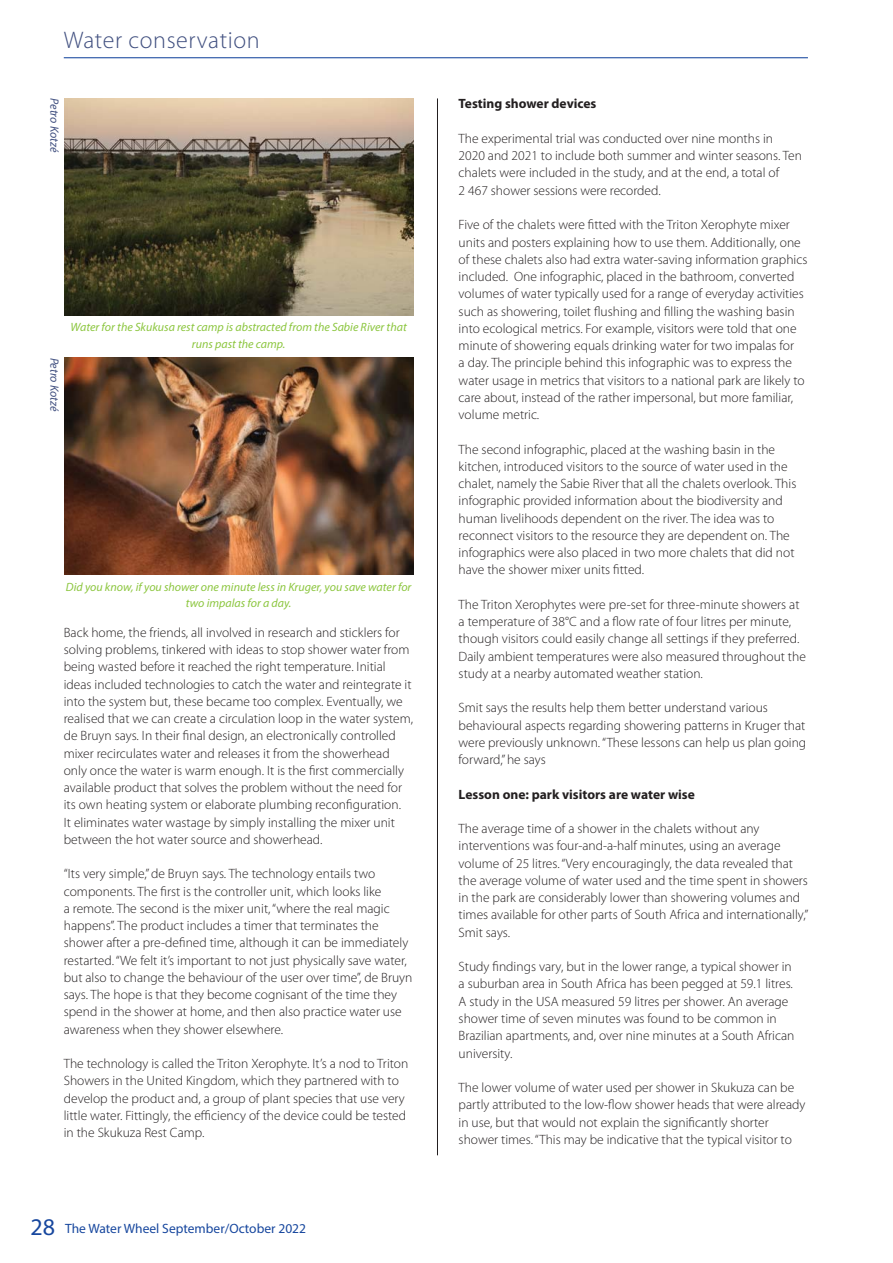
<style>
.page{position:relative;width:893px;height:1263px;background:#fff}
.page>*{position:absolute;margin:0;border:0;box-sizing:border-box;transform-origin:0 0}
.t1{font:300 24px "Myriad Pro";letter-spacing:.025em;color:#415080}
.t2{font:300 13.5px/17.2px "Myriad Pro";color:#231f20}
.t3{font:700 13.5px "Myriad Pro";color:#231f20}
.t4{font:13.5px "Myriad Pro";color:#17479e}
.t5{font:italic 12px/16.5px "Myriad Pro";color:#8cc63f;text-align:center}
.t6{font:italic 12px "Myriad Pro";color:#415080}
.s1{font-size:24px}
</style>
<div class="page">
<hr style="left:64px;top:57px;width:744px;height:1px;background:#17479e">
<hr style="left:437px;top:98px;width:1px;height:1057px;background:#231f20">
<img style="left:64px;top:98px;width:349px;height:217px">
<img style="left:64px;top:357px;width:349px;height:217px">
<h1 class="t1" style="left:64px;top:31px;width:197px">Water conservation</h1>
<p class="t6" style="left:59px;top:98px;width:55px;rotate:90deg">Petro Kotzé</p>
<p class="t6" style="left:59px;top:357px;width:55px;rotate:90deg">Petro Kotzé</p>
<p class="t5" style="left:71px;top:320px;width:338px">Water for the Skukusa rest camp is abstracted from the Sabie River that runs past the camp.</p>
<p class="t5" style="left:66px;top:579px;width:347px">Did you know, if you shower one minute less in Kruger, you save water for two impalas for a day.</p>
<p class="t2" style="left:64px;top:625px;width:351px">Back home, the friends, all involved in research and sticklers for solving problems, tinkered with ideas to stop shower water from being wasted before it reached the right temperature. Initial ideas included technologies to catch the water and reintegrate it into the system but, these became too complex. Eventually, we realised that we can create a circulation loop in the water system, de Bruyn says. In their final design, an electronically controlled mixer recirculates water and releases it from the showerhead only once the water is warm enough. It is the first commercially available product that solves the problem without the need for its own heating system or elaborate plumbing reconfiguration.<br>It eliminates water wastage by simply installing the mixer unit between the hot water source and showerhead.</p>
<p class="t2" style="left:64px;top:867px;width:350px">“Its very simple,” de Bruyn says. The technology entails two components. The first is the controller unit, which looks like<br>a remote. The second is the mixer unit, “where the real magic happens”. The product includes a timer that terminates the shower after a pre-defined time, although it can be immediately restarted. “We felt it’s important to not just physically save water, but also to change the behaviour of the user over time”, de Bruyn says. The hope is that they become cognisant of the time they spend in the shower at home, and then also practice water use awareness when they shower elsewhere.</p>
<p class="t2" style="left:64px;top:1056px;width:346px">The technology is called the Triton Xerophyte. It’s a nod to Triton Showers in the United Kingdom, which they partnered with to develop the product and, a group of plant species that use very little water. Fittingly, the efficiency of the device could be tested in the Skukuza Rest Camp.</p>
<p class="t4" style="left:30px;top:1223px;width:277px"><span class="s1">28</span> The Water Wheel September/October 2022</p>
<p class="t3" style="left:459px;top:99px;width:139px">Testing shower devices</p>
<p class="t2" style="left:459px;top:131px;width:345px">The experimental trial was conducted over nine months in 2020 and 2021 to include both summer and winter seasons. Ten chalets were included in the study, and at the end, a total of<br>2 467 shower sessions were recorded.</p>
<p class="t2" style="left:459px;top:217px;width:350px">Five of the chalets were fitted with the Triton Xerophyte mixer units and posters explaining how to use them. Additionally, one of these chalets also had extra water-saving information graphics included. One infographic, placed in the bathroom, converted volumes of water typically used for a range of everyday activities such as showering, toilet flushing and filling the washing basin into ecological metrics. For example, visitors were told that one minute of showering equals drinking water for two impalas for<br>a day. The principle behind this infographic was to express the water usage in metrics that visitors to a national park are likely to care about, instead of the rather impersonal, but more familiar, volume metric.</p>
<p class="t2" style="left:459px;top:442px;width:339px">The second infographic, placed at the washing basin in the kitchen, introduced visitors to the source of water used in the chalet, namely the Sabie River that all the chalets overlook. This infographic provided information about the biodiversity and human livelihoods dependent on the river. The idea was to reconnect visitors to the resource they are dependent on. The infographics were also placed in two more chalets that did not have the shower mixer units fitted.</p>
<p class="t2" style="left:459px;top:597px;width:349px">The Triton Xerophytes were pre-set for three-minute showers at a temperature of 38°C and a flow rate of four litres per minute, though visitors could easily change all settings if they preferred.<br>Daily ambient temperatures were also measured throughout the study at a nearby automated weather station.</p>
<p class="t2" style="left:459px;top:701px;width:349px">Smit says the results help them better understand various behavioural aspects regarding showering patterns in Kruger that were previously unknown. “These lessons can help us plan going forward,” he says</p>
<p class="t3" style="left:459px;top:789px;width:238px">Lesson one: park visitors are water wise</p>
<p class="t2" style="left:459px;top:821px;width:351px">The average time of a shower in the chalets without any interventions was four-and-a-half minutes, using an average volume of 25 litres. “Very encouragingly, the data revealed that the average volume of water used and the time spent in showers in the park are considerably lower than showering volumes and times available for other parts of South Africa and internationally,” Smit says.</p>
<p class="t2" style="left:459px;top:959px;width:337px">Study findings vary, but in the lower range, a typical shower in a suburban area in South Africa has been pegged at 59.1 litres.<br>A study in the USA measured 59 litres per shower. An average shower time of seven minutes was found to be common in Brazilian apartments, and, over nine minutes at a South African university.</p>
<p class="t2" style="left:459px;top:1080px;width:348px">The lower volume of water used per shower in Skukuza can be partly attributed to the low-flow shower heads that were already in use, but that would not explain the significantly shorter shower times. “This may be indicative that the typical visitor to</p>
</div>
